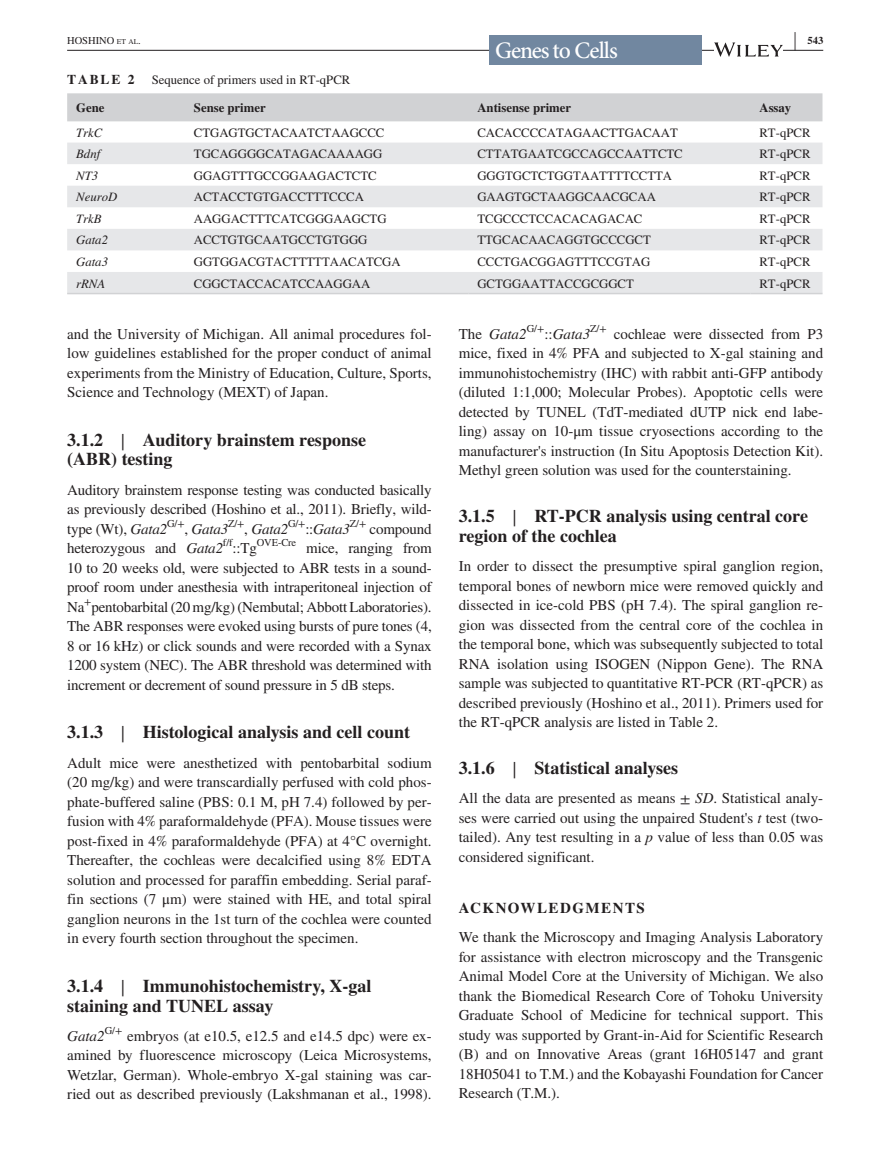
<style>
.page{position:relative;width:893px;height:1174px;background:#fff}
.page>*{position:absolute;margin:0;border:0;box-sizing:border-box;transform-origin:0 0}
.t1{font:700 25.95px "STIX";color:#231f20;scale:.36 1}
.t2{font:500 23.7px "Minion Pro";letter-spacing:-.045em;color:#fff}
.t3{font:700 18px/19.5px "STIX";color:#231f20}
.t4{font:15px/19.5px "STIX";color:#231f20;text-align:justify}
.t5{font:italic 15px "STIX";letter-spacing:-.005em;color:#231f20}
.t6{font:700 15px "STIX";letter-spacing:.1em;color:#231f20}
.t7{font:700 13.5px "STIX";letter-spacing:.14em;color:#231f20}
.t8{font:12.75px "STIX";color:#231f20}
.t9{font:700 12.75px "STIX";color:#231f20}
.t10{font:italic 12.75px "STIX";color:#231f20}
.t11{font:10.5px "STIX";letter-spacing:-.01em;color:#231f20}
.t12{font:10.5px "STIX";color:#231f20}
.t13{font:700 10.5px "STIX";color:#231f20}
.s1{font-size:7.35px}
.s2{font-weight:400;font-size:23.7px}
.s3{font-style:italic}
.s4{font-style:normal}
</style>
<div class="page">
<hr style="left:67px;top:50px;width:756px;height:1px;background:#231f20">
<div style="left:489px;top:35px;width:213px;height:30px;background:#7187a0"></div>
<svg style="left:714px;top:42px;width:69px;height:15px"></svg>
<div style="left:67px;top:93px;width:755px;height:28px;background:#d1d2d4"></div>
<svg style="left:67px;top:143px;width:755px;height:150px;fill:#e6e7e9"></svg>
<hr style="left:67px;top:293px;width:118px;height:1px;background:#d1d2d4">
<hr style="left:185px;top:293px;width:283px;height:1px;background:#d1d2d4">
<hr style="left:468px;top:293px;width:282px;height:1px;background:#d1d2d4">
<hr style="left:750px;top:293px;width:72px;height:1px;background:#d1d2d4">
<p class="t12" style="left:67px;top:33px;width:75px">HOSHINO <span class="s1">et al</span>.</p>
<h2 class="t2" style="left:495px;top:34px;width:124px">Genes to Cells</h2>
<h1 class="t1" style="left:794px;top:26px;width:7px">|</h1>
<p class="t13" style="left:807px;top:34px;width:17px">543</p>
<p class="t7" style="left:67px;top:71px;width:69px">TABLE 2</p>
<p class="t8" style="left:152px;top:71px;width:200px">Sequence of primers used in RT‐qPCR</p>
<p class="t9" style="left:76px;top:100px;width:30px">Gene</p>
<p class="t9" style="left:194px;top:100px;width:73px">Sense primer</p>
<p class="t9" style="left:477px;top:100px;width:95px">Antisense primer</p>
<p class="t9" style="left:759px;top:100px;width:33px">Assay</p>
<p class="t10" style="left:76px;top:123px;width:28px">TrkC</p>
<p class="t8" style="left:194px;top:123px;width:192px">CTGAGTGCTACAATCTAAGCCC</p>
<p class="t8" style="left:477px;top:123px;width:202px">CACACCCCATAGAACTTGACAAT</p>
<p class="t8" style="left:759px;top:123px;width:53px">RT‐qPCR</p>
<p class="t10" style="left:76px;top:145px;width:26px">Bdnf</p>
<p class="t8" style="left:194px;top:145px;width:190px">TGCAGGGGCATAGACAAAAGG</p>
<p class="t8" style="left:477px;top:145px;width:207px">CTTATGAATCGCCAGCCAATTCTC</p>
<p class="t8" style="left:759px;top:145px;width:53px">RT‐qPCR</p>
<p class="t10" style="left:76px;top:167px;width:23px">NT3</p>
<p class="t8" style="left:194px;top:167px;width:184px">GGAGTTTGCCGGAAGACTCTC</p>
<p class="t8" style="left:477px;top:167px;width:196px">GGGTGCTCTGGTAATTTTCCTTA</p>
<p class="t8" style="left:759px;top:167px;width:53px">RT‐qPCR</p>
<p class="t10" style="left:76px;top:188px;width:43px">NeuroD</p>
<p class="t8" style="left:194px;top:188px;width:172px">ACTACCTGTGACCTTTCCCA</p>
<p class="t8" style="left:477px;top:188px;width:180px">GAAGTGCTAAGGCAACGCAA</p>
<p class="t8" style="left:759px;top:188px;width:53px">RT‐qPCR</p>
<p class="t10" style="left:76px;top:210px;width:27px">TrkB</p>
<p class="t8" style="left:194px;top:210px;width:194px">AAGGACTTTCATCGGGAAGCTG</p>
<p class="t8" style="left:477px;top:210px;width:167px">TCGCCCTCCACACAGACAC</p>
<p class="t8" style="left:759px;top:210px;width:53px">RT‐qPCR</p>
<p class="t10" style="left:76px;top:231px;width:33px">Gata2</p>
<p class="t8" style="left:194px;top:231px;width:175px">ACCTGTGCAATGCCTGTGGG</p>
<p class="t8" style="left:477px;top:231px;width:175px">TTGCACAACAGGTGCCCGCT</p>
<p class="t8" style="left:759px;top:231px;width:53px">RT‐qPCR</p>
<p class="t10" style="left:76px;top:253px;width:33px">Gata3</p>
<p class="t8" style="left:194px;top:253px;width:208px">GGTGGACGTACTTTTTAACATCGA</p>
<p class="t8" style="left:477px;top:253px;width:174px">CCCTGACGGAGTTTCCGTAG</p>
<p class="t8" style="left:759px;top:253px;width:53px">RT‐qPCR</p>
<p class="t10" style="left:76px;top:274px;width:31px">rRNA</p>
<p class="t8" style="left:194px;top:274px;width:178px">CGGCTACCACATCCAAGGAA</p>
<p class="t8" style="left:477px;top:274px;width:158px">GCTGGAATTACCGCGGCT</p>
<p class="t8" style="left:759px;top:274px;width:53px">RT‐qPCR</p>
<p class="t4" style="left:67px;top:325px;width:366px">and the University of Michigan. All animal procedures fol&shy;low guidelines established for the proper conduct of animal experiments from the Ministry of Education, Culture, Sports, Science and Technology (MEXT) of Japan.</p>
<p class="t3" style="left:67px;top:430px;width:300px">3.1.2 <span class="s2">|</span> Auditory brainstem response (ABR) testing</p>
<p class="t4" style="left:67px;top:481px;width:366px">Auditory brainstem response testing was conducted basically as previously described (Hoshino et al., 2011). Briefly, wild‐ type (Wt), <span class="s3">Gata2</span></p>
<p class="t11" style="left:167px;top:516px;width:19px">G/+</p>
<p class="t5" style="left:184px;top:518px;width:45px"><span class="s4">,</span> Gata3</p>
<p class="t11" style="left:228px;top:516px;width:18px">Z/+</p>
<p class="t5" style="left:244px;top:518px;width:45px"><span class="s4">,</span> Gata2</p>
<p class="t11" style="left:288px;top:516px;width:19px">G/+</p>
<p class="t5" style="left:305px;top:518px;width:46px"><span class="s4">::</span>Gata3</p>
<p class="t11" style="left:350px;top:516px;width:18px">Z/+</p>
<p class="t4" style="left:370px;top:520px;width:64px">compound</p>
<p class="t4" style="left:67px;top:539px;width:157px">heterozygous and <span class="s3">Gata2</span></p>
<p class="t11" style="left:223px;top:535px;width:11px">f/f</p>
<p class="t11" style="left:257px;top:535px;width:41px">OVE‐Cre</p>
<p class="t4" style="left:67px;top:539px;width:366px;text-indent:239px">mice, ranging from 10 to 20 weeks old, were subjected to ABR tests in a sound&shy;proof room under anesthesia with intraperitoneal injection of Na</p>
<p class="t4" style="left:233px;top:539px;width:26px">::Tg</p>
<p class="t11" style="left:84px;top:594px;width:9px">+</p>
<p class="t4" style="left:67px;top:598px;width:366px;text-indent:24px">pentobarbital (20 mg/kg) (Nembutal; Abbott Laboratories).<br>The ABR responses were evoked using bursts of pure tones (4, 8 or 16 kHz) or click sounds and were recorded with a Synax 1200 system (NEC). The ABR threshold was determined with increment or decrement of sound pressure in 5 dB steps.</p>
<p class="t3" style="left:67px;top:722px;width:344px">3.1.3 <span class="s2">|</span> Histological analysis and cell count</p>
<p class="t4" style="left:67px;top:754px;width:366px">Adult mice were anesthetized with pentobarbital sodium (20 mg/kg) and were transcardially perfused with cold phos&shy;phate‐buffered saline (PBS: 0.1 M, pH 7.4) followed by per&shy;fusion with 4% paraformaldehyde (PFA). Mouse tissues were post‐fixed in 4% paraformaldehyde (PFA) at 4°C overnight.<br>Thereafter, the cochleas were decalcified using 8% EDTA solution and processed for paraffin embedding. Serial paraf&shy;fin sections (7 μm) were stained with HE, and total spiral ganglion neurons in the 1st turn of the cochlea were counted in every fourth section throughout the specimen.</p>
<p class="t3" style="left:67px;top:976px;width:306px">3.1.4 <span class="s2">|</span> Immunohistochemistry, X‐gal staining and TUNEL assay</p>
<p class="t5" style="left:67px;top:1025px;width:39px">Gata2</p>
<p class="t11" style="left:105px;top:1023px;width:19px">G/+</p>
<p class="t4" style="left:67px;top:1027px;width:366px;text-indent:60px">embryos (at e10.5, e12.5 and e14.5 dpc) were ex&shy;amined by fluorescence microscopy (Leica Microsystems, Wetzlar, German). Whole‐embryo X‐gal staining was car&shy;ried out as described previously (Lakshmanan et al., 1998).</p>
<p class="t5" style="left:459px;top:323px;width:69px"><span class="s4">The</span> Gata2</p>
<p class="t11" style="left:527px;top:321px;width:19px">G/+</p>
<p class="t5" style="left:544px;top:323px;width:47px"><span class="s4">::</span>Gata3</p>
<p class="t11" style="left:590px;top:321px;width:18px">Z/+</p>
<p class="t4" style="left:459px;top:325px;width:366px;text-indent:155px">cochleae were dissected from P3 mice, fixed in 4% PFA and subjected to X‐gal staining and immunohistochemistry (IHC) with rabbit anti‐GFP antibody (diluted 1:1,000; Molecular Probes). Apoptotic cells were detected by TUNEL (TdT‐mediated dUTP nick end labe&shy;ling) assay on 10‐μm tissue cryosections according to the manufacturer's instruction (In Situ Apoptosis Detection Kit).<br>Methyl green solution was used for the counterstaining.</p>
<p class="t3" style="left:459px;top:506px;width:351px">3.1.5 <span class="s2">|</span> RT‐PCR analysis using central core region of the cochlea</p>
<p class="t4" style="left:459px;top:557px;width:366px">In order to dissect the presumptive spiral ganglion region, temporal bones of newborn mice were removed quickly and dissected in ice‐cold PBS (pH 7.4). The spiral ganglion re&shy;gion was dissected from the central core of the cochlea in the temporal bone, which was subsequently subjected to total RNA isolation using ISOGEN (Nippon Gene). The RNA sample was subjected to quantitative RT‐PCR (RT‐qPCR) as described previously (Hoshino et al., 2011). Primers used for the RT‐qPCR analysis are listed in Table 2.</p>
<p class="t3" style="left:459px;top:758px;width:221px">3.1.6 <span class="s2">|</span> Statistical analyses</p>
<p class="t4" style="left:459px;top:789px;width:366px">All the data are presented as means ± <span class="s3">SD</span>. Statistical analy&shy;ses were carried out using the unpaired Student's <span class="s3">t</span> test (two‐ tailed). Any test resulting in a <span class="s3">p</span> value of less than 0.05 was considered significant.</p>
<p class="t6" style="left:459px;top:899px;width:188px">ACKNOWLEDGMENTS</p>
<p class="t4" style="left:459px;top:928px;width:366px">We thank the Microscopy and Imaging Analysis Laboratory for assistance with electron microscopy and the Transgenic Animal Model Core at the University of Michigan. We also thank the Biomedical Research Core of Tohoku University Graduate School of Medicine for technical support. This study was supported by Grant‐in‐Aid for Scientific Research (B) and on Innovative Areas (grant 16H05147 and grant 18H05041 to T.M.) and the Kobayashi Foundation for Cancer Research (T.M.).</p>
</div>
